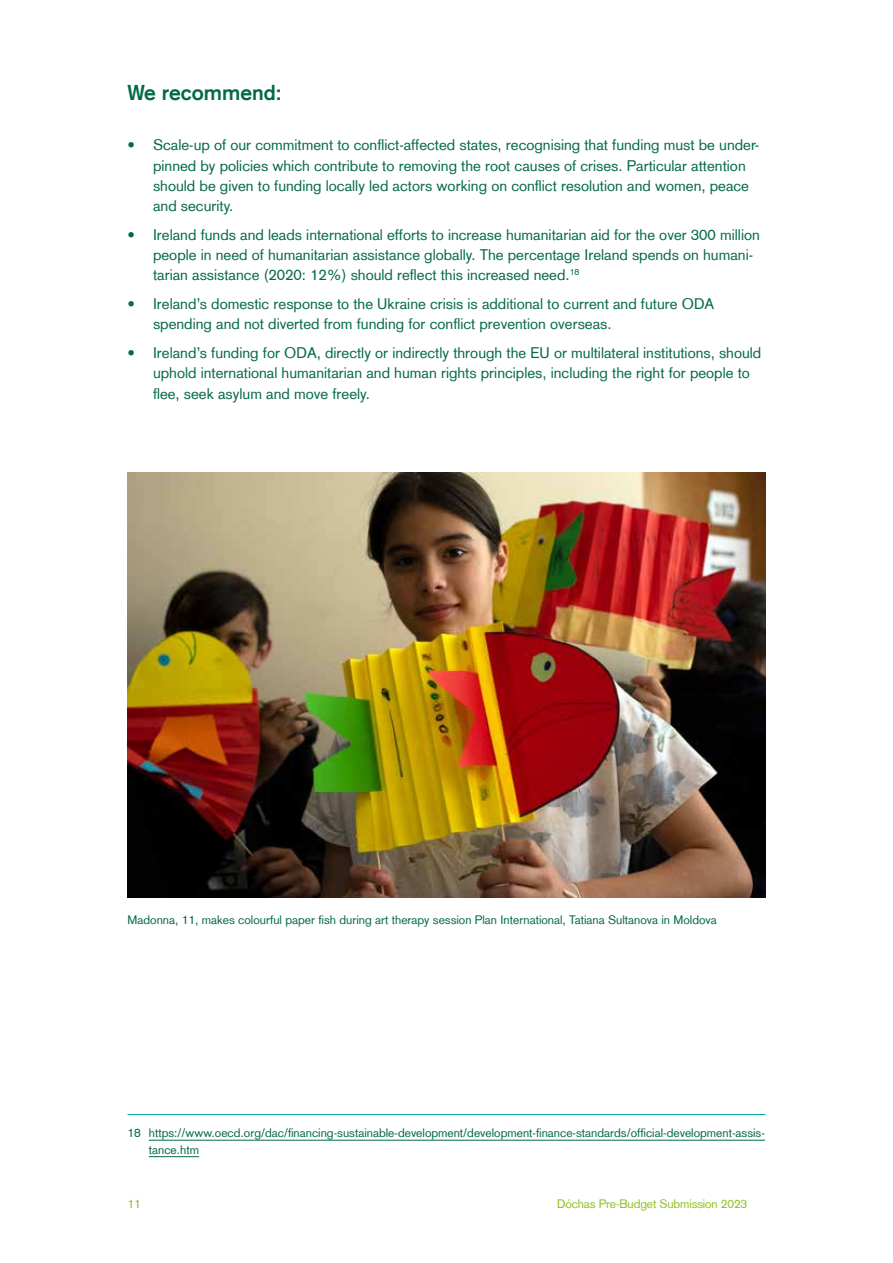
<style>
.page{position:relative;width:893px;height:1263px;background:#fff}
.page>*{position:absolute;margin:0;border:0;box-sizing:border-box;transform-origin:0 0}
.t1{font:700 21px "Basic Commercial LT";color:#04694a}
.t2{font:15px/20.2px "Basic Commercial LT Com";color:#04694a}
.t3{font:12px/16.5px "Basic Commercial LT Com";color:#04694a}
.t4{font:12px "Basic Commercial LT Com";letter-spacing:-.01em;color:#92be25}
</style>
<div class="page">
<img style="left:128px;top:473px;width:637px;height:425px">
<hr style="left:149px;top:1140px;width:616px;height:1px;background:#04694a">
<hr style="left:149px;top:1156px;width:50px;height:1px;background:#04694a">
<hr style="left:128px;top:1114px;width:637px;height:1px;background:#00aaa5">
<h1 class="t1" style="left:128px;top:80px;width:156px">We recommend:</h1>
<p class="t2" style="left:153px;top:135px;width:608px;text-indent:-26px">• Scale-up of our commitment to conflict-affected states, recognising that funding must be under&shy;pinned by policies which contribute to removing the root causes of crises. Particular attention should be given to funding locally led actors working on conflict resolution and women, peace and security.</p>
<p class="t2" style="left:153px;top:225px;width:608px;text-indent:-26px">• Ireland funds and leads international efforts to increase humanitarian aid for the over 300 million people in need of humanitarian assistance globally. The percentage Ireland spends on humani&shy;tarian assistance (2020: 12%) should reflect this increased need.<sup>18</sup></p>
<p class="t2" style="left:153px;top:294px;width:563px;text-indent:-26px">• Ireland’s domestic response to the Ukraine crisis is additional to current and future ODA spending and not diverted from funding for conflict prevention overseas.</p>
<p class="t2" style="left:153px;top:343px;width:610px;text-indent:-26px">• Ireland’s funding for ODA, directly or indirectly through the EU or multilateral institutions, should uphold international humanitarian and human rights principles, including the right for people to flee, seek asylum and move freely.</p>
<p class="t3" style="left:128px;top:911px;width:591px">Madonna, 11, makes colourful paper fish during art therapy session Plan International, Tatiana Sultanova in Moldova</p>
<p class="t3" style="left:149px;top:1125px;width:618px;text-indent:-21px">18 https://www.oecd.org/dac/financing-sustainable-development/development-finance-standards/official-development-assis&shy;tance.htm</p>
<p class="t4" style="left:128px;top:1196px;width:15px">11</p>
<p class="t4" style="left:557px;top:1196px;width:192px">Dóchas Pre-Budget Submission 2023</p>
</div>
